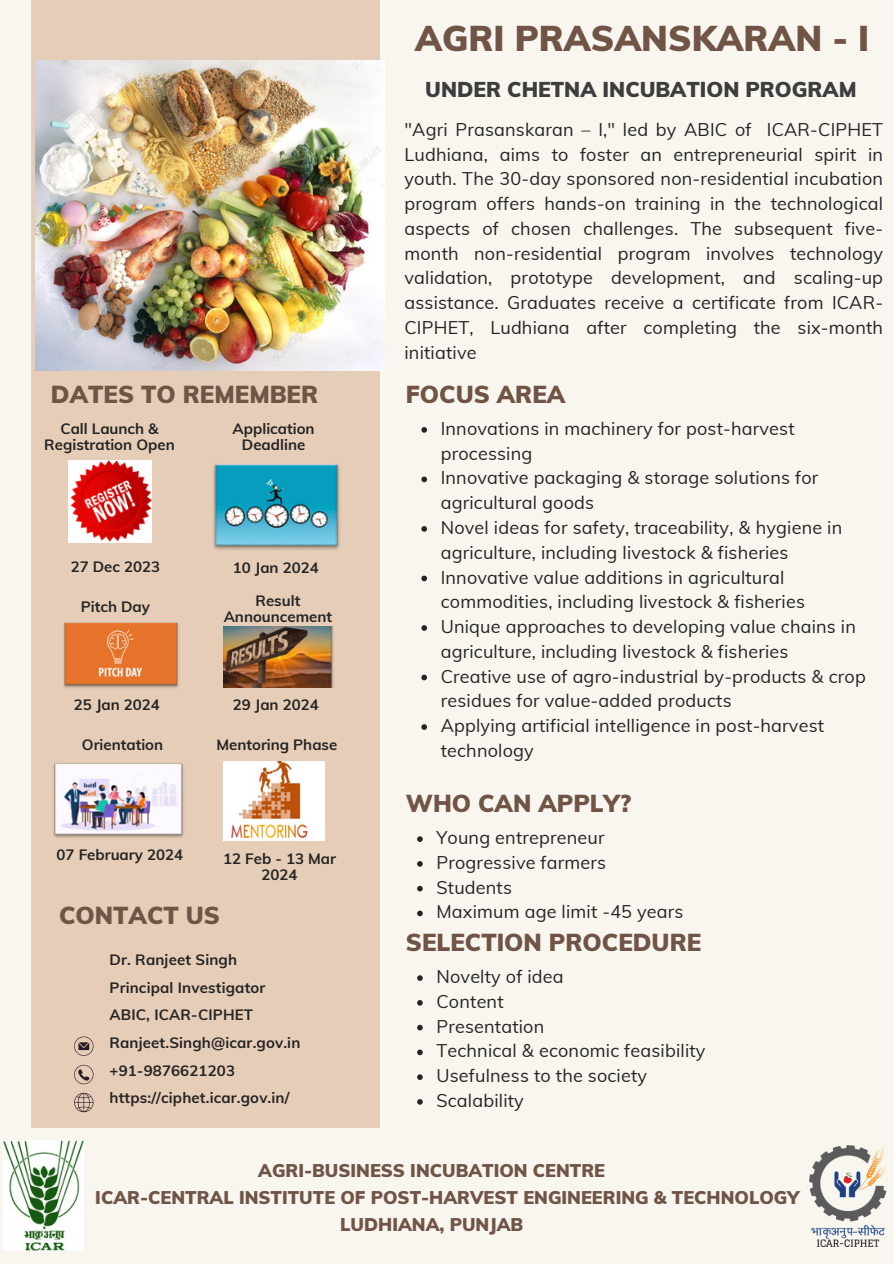
<style>
.page{position:relative;width:894px;height:1264px;background:#fff}
.page>*{position:absolute;margin:0;border:0;box-sizing:border-box;transform-origin:0 0}
.t1{font:900 35.1px "Muli";color:#705446}
.t2{font:900 24px "Muli";color:#705446}
.t3{font:900 21px "Muli";color:#3d3d3d}
.t4{font:18px/24.8px "Muli";letter-spacing:.01em;color:#242424}
.t5{font:900 18px "Muli";color:#705446}
.t6{font:700 15px/15.8px "Muli";color:#242424;text-align:center}
</style>
<div class="page">
<div style="left:0;top:0;width:893px;height:1263px;background:#f9f6f0"></div>
<div style="left:31px;top:0;width:348px;height:1263px;background:#e6cdb7"></div>
<svg style="left:74px;top:1064px;width:19px;height:19px"></svg>
<svg style="left:74px;top:1092px;width:19px;height:19px"></svg>
<svg style="left:74px;top:1036px;width:19px;height:19px"></svg>
<img style="left:36px;top:61px;width:348px;height:309px">
<div style="left:0;top:1128px;width:893px;height:135px;background:#f9f6f0"></div>
<img style="left:68px;top:460px;width:84px;height:83px">
<img style="left:213px;top:464px;width:127px;height:86px">
<img style="left:63px;top:622px;width:116px;height:66px">
<img style="left:223px;top:626px;width:111px;height:61px">
<img style="left:53px;top:763px;width:131px;height:75px">
<img style="left:223px;top:761px;width:102px;height:79px">
<img style="left:3px;top:1140px;width:80px;height:110px">
<img style="left:809px;top:1145px;width:77px;height:100px">
<svg style="left:417px;top:836px;width:5px;height:6px"></svg>
<svg style="left:417px;top:861px;width:5px;height:5px"></svg>
<svg style="left:417px;top:885px;width:5px;height:6px"></svg>
<svg style="left:417px;top:910px;width:5px;height:6px"></svg>
<svg style="left:421px;top:427px;width:6px;height:5px"></svg>
<svg style="left:421px;top:476px;width:6px;height:6px"></svg>
<svg style="left:421px;top:526px;width:6px;height:5px"></svg>
<svg style="left:421px;top:575px;width:6px;height:6px"></svg>
<svg style="left:421px;top:625px;width:6px;height:5px"></svg>
<svg style="left:421px;top:674px;width:6px;height:6px"></svg>
<svg style="left:421px;top:724px;width:6px;height:5px"></svg>
<svg style="left:417px;top:975px;width:5px;height:5px"></svg>
<svg style="left:417px;top:1000px;width:5px;height:5px"></svg>
<svg style="left:417px;top:1024px;width:5px;height:6px"></svg>
<svg style="left:417px;top:1049px;width:5px;height:6px"></svg>
<svg style="left:417px;top:1074px;width:5px;height:5px"></svg>
<svg style="left:417px;top:1099px;width:5px;height:5px"></svg>
<p class="t1" style="left:415px;top:16px;width:455px">AGRI PRASANSKARAN - I</p>
<p class="t3" style="left:425px;top:76px;width:433px">UNDER CHETNA INCUBATION PROGRAM</p>
<p class="t4" style="left:404px;top:117px;width:480px;text-align:justify">"Agri Prasanskaran – I," led by ABIC of ICAR-CIPHET Ludhiana, aims to foster an entrepreneurial spirit in youth. The 30-day sponsored non-residential incubation program offers hands-on training in the technological aspects of chosen challenges. The subsequent five&shy;month non-residential program involves technology validation, prototype development, and scaling-up assistance. Graduates receive a certificate from ICAR-CIPHET, Ludhiana after completing the six-month initiative</p>
<p class="t2" style="left:51px;top:378px;width:269px">DATES TO REMEMBER</p>
<p class="t2" style="left:406px;top:378px;width:161px">FOCUS AREA</p>
<p class="t6" style="left:44px;top:420px;width:132px">Call Launch &amp;<br>Registration Open</p>
<p class="t4" style="left:440px;top:416px;width:355px">Innovations in machinery for post-harvest processing</p>
<p class="t4" style="left:440px;top:465px;width:379px">Innovative packaging &amp; storage solutions for agricultural goods</p>
<p class="t4" style="left:440px;top:515px;width:403px">Novel ideas for safety, traceability, &amp; hygiene in agriculture, including livestock &amp; fisheries</p>
<p class="t4" style="left:440px;top:564px;width:365px">Innovative value additions in agricultural commodities, including livestock &amp; fisheries</p>
<p class="t4" style="left:440px;top:614px;width:416px">Unique approaches to developing value chains in agriculture, including livestock &amp; fisheries</p>
<p class="t4" style="left:440px;top:663px;width:426px">Creative use of agro-industrial by-products &amp; crop residues for value-added products</p>
<p class="t4" style="left:440px;top:713px;width:385px">Applying artificial intelligence in post-harvest technology</p>
<p class="t6" style="left:232px;top:420px;width:84px">Application<br>Deadline</p>
<p class="t6" style="left:71px;top:558px;width:91px">27 Dec 2023</p>
<p class="t6" style="left:233px;top:559px;width:87px">10 Jan 2024</p>
<p class="t6" style="left:224px;top:592px;width:110px">Result<br>Announcement</p>
<p class="t6" style="left:81px;top:598px;width:71px">Pitch Day</p>
<p class="t6" style="left:74px;top:696px;width:87px">25 Jan 2024</p>
<p class="t6" style="left:233px;top:696px;width:87px">29 Jan 2024</p>
<p class="t6" style="left:82px;top:736px;width:83px">Orientation</p>
<p class="t6" style="left:216px;top:736px;width:122px">Mentoring Phase</p>
<p class="t6" style="left:57px;top:846px;width:128px">07 February 2024</p>
<p class="t6" style="left:223px;top:850px;width:114px">12 Feb - 13 Mar<br>2024</p>
<p class="t2" style="left:59px;top:899px;width:162px">CONTACT US</p>
<p class="t6" style="left:109px;top:951px;width:129px">Dr. Ranjeet Singh</p>
<p class="t6" style="left:109px;top:979px;width:157px">Principal Investigator</p>
<p class="t6" style="left:109px;top:1006px;width:145px">ABIC, ICAR-CIPHET</p>
<p class="t6" style="left:109px;top:1034px;width:192px">Ranjeet.Singh@icar.gov.in</p>
<p class="t6" style="left:109px;top:1062px;width:127px">+91-9876621203</p>
<p class="t6" style="left:109px;top:1089px;width:181px">https://ciphet.icar.gov.in/</p>
<p class="t2" style="left:406px;top:788px;width:227px">WHO CAN APPLY?</p>
<p class="t4" style="left:436px;top:825px;width:170px">Young entrepreneur</p>
<p class="t4" style="left:436px;top:849px;width:171px">Progressive farmers</p>
<p class="t4" style="left:436px;top:874px;width:77px">Students</p>
<p class="t4" style="left:436px;top:899px;width:248px">Maximum age limit -45 years</p>
<p class="t2" style="left:406px;top:927px;width:297px">SELECTION PROCEDURE</p>
<p class="t4" style="left:436px;top:964px;width:129px">Novelty of idea</p>
<p class="t4" style="left:436px;top:988px;width:69px">Content</p>
<p class="t4" style="left:436px;top:1013px;width:109px">Presentation</p>
<p class="t4" style="left:436px;top:1038px;width:270px">Technical &amp; economic feasibility</p>
<p class="t4" style="left:436px;top:1063px;width:212px">Usefulness to the society</p>
<p class="t4" style="left:436px;top:1087px;width:89px">Scalability</p>
<p class="t5" style="left:258px;top:1159px;width:348px">AGRI-BUSINESS INCUBATION CENTRE</p>
<p class="t5" style="left:95px;top:1186px;width:705px">ICAR-CENTRAL INSTITUTE OF POST-HARVEST ENGINEERING &amp; TECHNOLOGY</p>
<p class="t5" style="left:340px;top:1213px;width:184px">LUDHIANA, PUNJAB</p>
</div>
